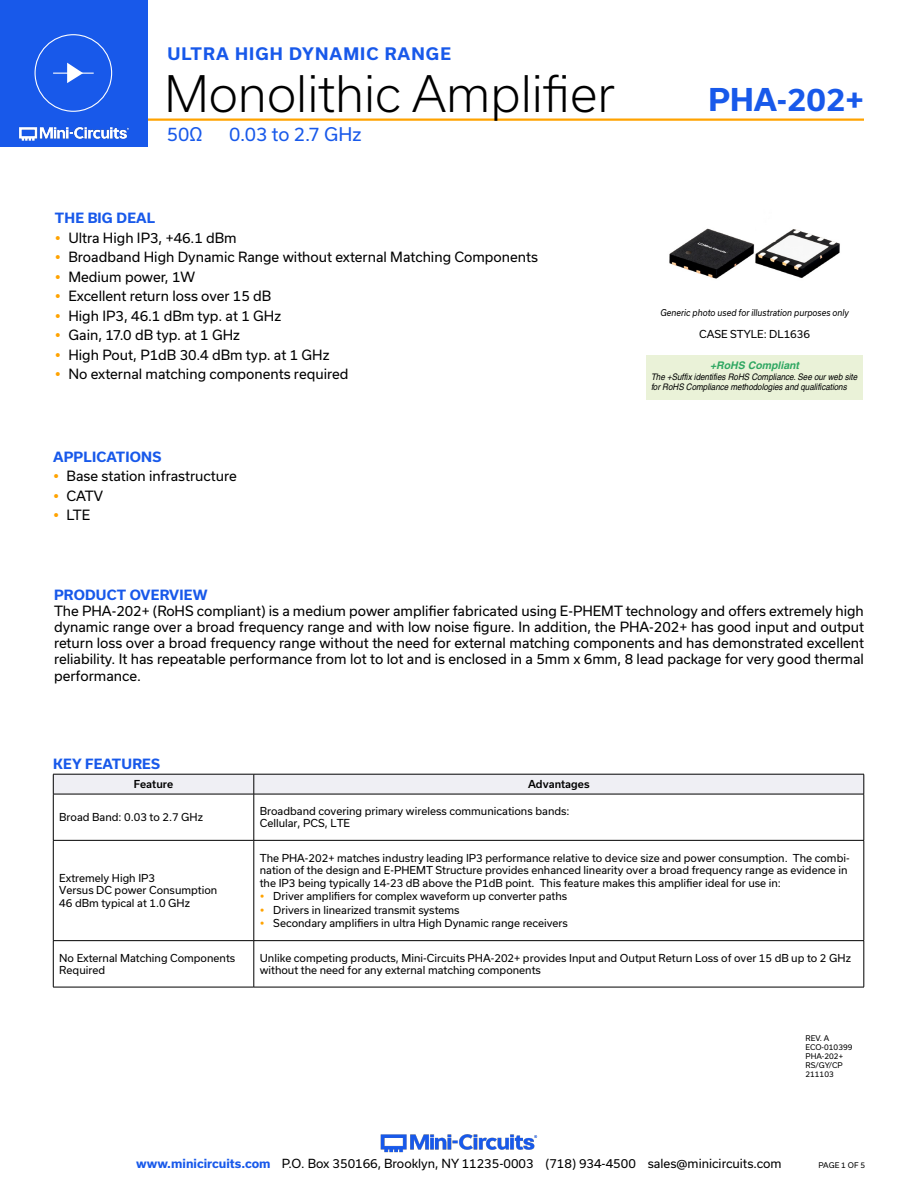
<style>
.page{position:relative;width:918px;height:1188px;background:#fff}
.page>*{position:absolute;margin:0;border:0;box-sizing:border-box;transform-origin:0 0}
.t1{font:300 48px "Usual";color:#000}
.t2{font:700 30px "Usual";color:#1859ea}
.Frequency{font:18px "Usual";color:#1859ea}
.t3{font:700 16.5px "Usual";letter-spacing:.065em;color:#1859ea}
.Regular_Copy{font:13.5px/16.2px "Usual";color:#000;text-align:justify}
.Blue_Headers{font:700 13.5px "Usual";letter-spacing:.015em;color:#1859ea}
.t4{font:12px "Usual";color:#000}
.Table_Body_Left_Just{font:10.5px/12.6px "Usual";color:#000}
.Table_Header_Center{font:500 10.5px "Usual";color:#000}
.Case_style_text{font:10.5px "Usual";color:#000}
.t5{font:italic 700 10.5px "Helvetica";color:rgb(0 148 68/.8)}
.t6{font:italic 9px/10.8px "Helvetica";letter-spacing:-.005em;color:#000;scale:.9 1}
.Generic_photo_text{font:italic 9px "Usual";color:#000;scale:.9 1}
.Revision{font:7.5px "Usual";color:#000}
.s1{font-weight:700;color:#1859ea}
</style>
<div class="page">
<hr style="left:129px;top:118px;width:735px;height:3px;background:#ffa300">
<div style="left:0;top:0;width:147px;height:147px;background:#1859ea"></div>
<hr style="left:917px;top:0;width:1px;height:147px;background:#1859ea">
<img style="left:19px;top:126px;width:110px;height:15px">
<div style="left:35px;top:34px;width:77px;height:78px;border:1px solid #fff;border-radius:50%"></div>
<hr style="left:53px;top:73px;width:41px;height:1px;background:#fff">
<svg style="left:67px;top:63px;width:16px;height:20px"></svg>
<img style="left:380px;top:1134px;width:158px;height:19px">
<svg style="left:53px;top:774px;width:812px;height:20px"></svg>
<hr style="left:53px;top:794px;width:201px;height:1px;background:#000">
<hr style="left:53px;top:794px;width:1px;height:46px;background:#000">
<hr style="left:254px;top:794px;width:610px;height:1px;background:#000">
<hr style="left:254px;top:794px;width:1px;height:46px;background:#000">
<hr style="left:864px;top:794px;width:1px;height:46px;background:#000">
<hr style="left:53px;top:840px;width:201px;height:1px;background:#000">
<hr style="left:53px;top:841px;width:1px;height:99px;background:#000">
<hr style="left:254px;top:840px;width:610px;height:1px;background:#000">
<hr style="left:254px;top:841px;width:1px;height:99px;background:#000">
<hr style="left:864px;top:841px;width:1px;height:99px;background:#000">
<hr style="left:53px;top:940px;width:201px;height:1px;background:#000">
<hr style="left:53px;top:941px;width:1px;height:46px;background:#000">
<hr style="left:254px;top:940px;width:610px;height:1px;background:#000">
<hr style="left:254px;top:941px;width:1px;height:46px;background:#000">
<hr style="left:864px;top:941px;width:1px;height:46px;background:#000">
<hr style="left:53px;top:987px;width:201px;height:1px;background:#000">
<hr style="left:254px;top:987px;width:610px;height:1px;background:#000">
<img style="left:669px;top:228px;width:171px;height:51px">
<div style="left:646px;top:355px;width:217px;height:45px;background:#eaf2d8"></div>
<h3 class="t3" style="left:167px;top:45px;width:285px">ULTRA HIGH DYNAMIC RANGE</h3>
<h1 class="t1" style="left:164px;top:66px;width:452px">Monolithic Amplifier</h1>
<p class="Frequency" style="left:167px;top:124px;width:37px">50Ω</p>
<p class="Frequency" style="left:229px;top:124px;width:134px">0.03 to 2.7 GHz</p>
<p class="Blue_Headers" style="left:55px;top:211px;width:102px">THE BIG DEAL</p>
<p class="Regular_Copy" style="left:68px;top:230px;width:170px">Ultra High IP3, +46.1 dBm</p>
<p class="Regular_Copy" style="left:68px;top:249px;width:471px">Broadband High Dynamic Range without external Matching Components</p>
<p class="Regular_Copy" style="left:68px;top:269px;width:128px">Medium power, 1W</p>
<p class="Regular_Copy" style="left:68px;top:288px;width:204px">Excellent return loss over 15 dB</p>
<p class="Regular_Copy" style="left:68px;top:308px;width:214px">High IP3, 46.1 dBm typ. at 1 GHz</p>
<p class="Regular_Copy" style="left:68px;top:327px;width:173px">Gain, 17.0 dB typ. at 1 GHz</p>
<p class="Regular_Copy" style="left:68px;top:347px;width:263px">High Pout, P1dB 30.4 dBm typ. at 1 GHz</p>
<p class="Regular_Copy" style="left:68px;top:366px;width:282px">No external matching components required</p>
<p class="Blue_Headers" style="left:53px;top:449px;width:110px">APPLICATIONS</p>
<p class="Regular_Copy" style="left:67px;top:468px;width:172px">Base station infrastructure</p>
<p class="Regular_Copy" style="left:67px;top:488px;width:38px">CATV</p>
<p class="Regular_Copy" style="left:67px;top:507px;width:25px">LTE</p>
<h2 class="t2" style="left:708px;top:83px;width:157px">PHA-202+</h2>
<p class="Generic_photo_text" style="left:660px;top:308px;width:211px">Generic photo used for illustration purposes only</p>
<p class="Case_style_text" style="left:699px;top:328px;width:112px">CASE STYLE: DL1636</p>
<p class="t5" style="left:710px;top:359px;width:90px">+RoHS Compliant</p>
<p class="t6" style="left:651px;top:371px;width:231px">The +Suffix identifies RoHS Compliance. See our web site for RoHS Compliance methodologies and qualifications</p>
<p class="Blue_Headers" style="left:54px;top:587px;width:155px">PRODUCT OVERVIEW</p>
<p class="Regular_Copy" style="left:54px;top:603px;width:812px">The PHA-202+ (RoHS compliant) is a medium power amplifier fabricated using E-PHEMT technology and offers extremely high dynamic range over a broad frequency range and with low noise figure. In addition, the PHA-202+ has good input and output return loss over a broad frequency range without the need for external matching components and has demonstrated excellent reliability. It has repeatable performance from lot to lot and is enclosed in a 5mm x 6mm, 8 lead package for very good thermal performance.</p>
<p class="Blue_Headers" style="left:53px;top:756px;width:108px">KEY FEATURES</p>
<p class="Table_Header_Center" style="left:134px;top:778px;width:41px">Feature</p>
<p class="Table_Header_Center" style="left:528px;top:778px;width:63px">Advantages</p>
<p class="Table_Body_Left_Just" style="left:59px;top:811px;width:145px">Broad Band: 0.03 to 2.7 GHz</p>
<p class="Table_Body_Left_Just" style="left:260px;top:805px;width:311px">Broadband covering primary wireless communications bands:</p>
<p class="Table_Body_Left_Just" style="left:260px;top:817px;width:92px">Cellular, PCS, LTE</p>
<p class="Table_Body_Left_Just" style="left:59px;top:872px;width:97px">Extremely High IP3</p>
<p class="Table_Body_Left_Just" style="left:59px;top:884px;width:160px">Versus DC power Consumption</p>
<p class="Table_Body_Left_Just" style="left:59px;top:897px;width:132px">46 dBm typical at 1.0 GHz</p>
<p class="Table_Body_Left_Just" style="left:260px;top:851px;width:591px">The PHA-202+ matches industry leading IP3 performance relative to device size and power consumption. The combi&shy;nation of the design and E-PHEMT Structure provides enhanced linearity over a broad frequency range as evidence in the IP3 being typically 14-23 dB above the P1dB point. This feature makes this amplifier ideal for use in:</p>
<p class="Table_Body_Left_Just" style="left:273px;top:890px;width:295px">Driver amplifiers for complex waveform up converter paths</p>
<p class="Table_Body_Left_Just" style="left:273px;top:904px;width:188px">Drivers in linearized transmit systems</p>
<p class="Table_Body_Left_Just" style="left:273px;top:917px;width:296px">Secondary amplifiers in ultra High Dynamic range receivers</p>
<p class="Table_Body_Left_Just" style="left:59px;top:951px;width:178px">No External Matching Components<br>Required</p>
<p class="Table_Body_Left_Just" style="left:260px;top:951px;width:593px">Unlike competing products, Mini-Circuits PHA-202+ provides Input and Output Return Loss of over 15 dB up to 2 GHz without the need for any external matching components</p>
<p class="Revision" style="left:806px;top:1033px;width:25px">REV. A</p>
<p class="Revision" style="left:806px;top:1042px;width:48px">ECO-010399</p>
<p class="Revision" style="left:806px;top:1051px;width:39px">PHA-202+</p>
<p class="Revision" style="left:806px;top:1060px;width:39px">RS/GY/CP</p>
<p class="Revision" style="left:806px;top:1069px;width:30px">211103</p>
<p class="t4" style="left:136px;top:1157px;width:647px"><span class="s1">www.minicircuits.com</span> P.O. Box 350166, Brooklyn, NY 11235-0003 (718) 934-4500 sales@minicircuits.com</p>
<p class="Revision" style="left:819px;top:1161px;width:48px">PAGE 1 OF 5</p>
</div>
